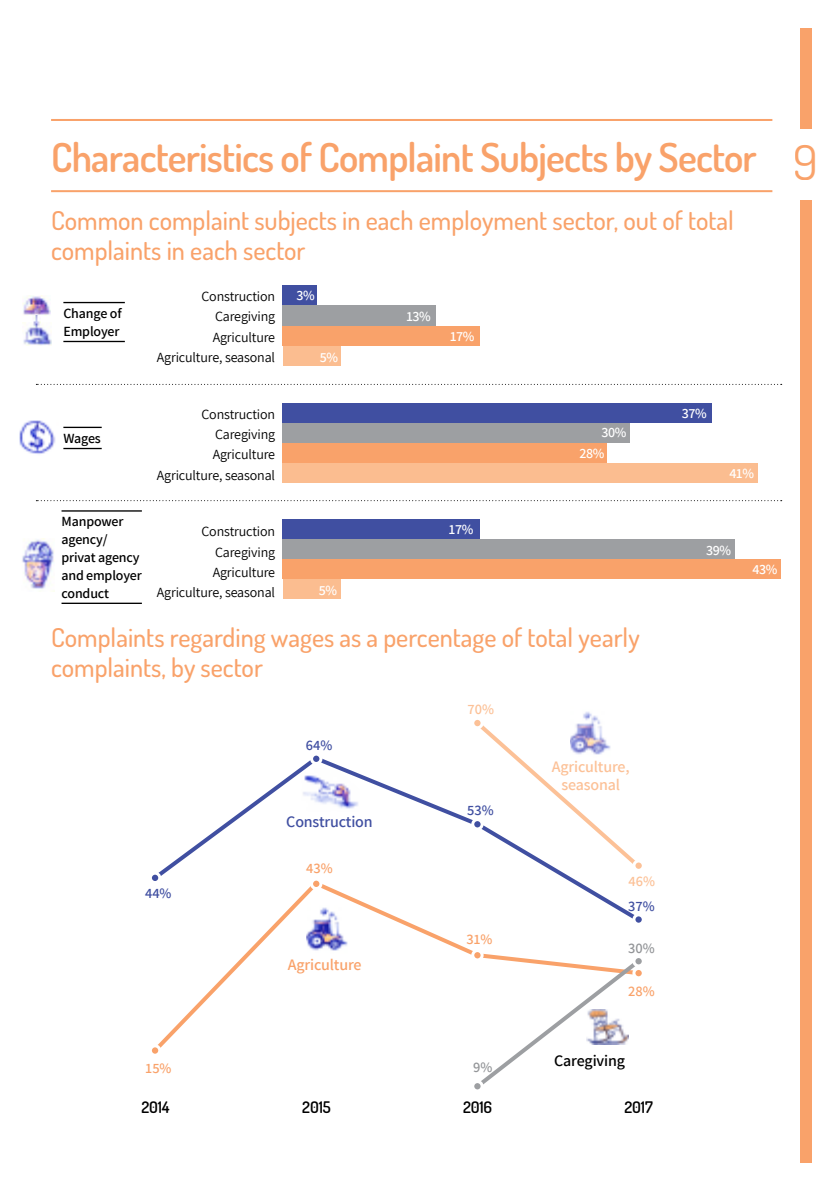
<style>
.page{position:relative;width:840px;height:1191px;background:#fff}
.page>*{position:absolute;margin:0;border:0;box-sizing:border-box;transform-origin:0 0}
.t1{font:600 40px "Dosis";letter-spacing:-.02em;color:#f9a26a}
.t2{font:500 26px/30px "Dosis";color:#f9a26a}
.t3{font:600 16px/18px "Assistant";letter-spacing:-.01em;color:#fcc197;text-align:center}
.t4{font:600 16px "Dosis";letter-spacing:-.01em;color:#000}
.t5{font:600 16px "Assistant";letter-spacing:-.01em;color:#404fa1}
.t6{font:600 16px "Assistant";letter-spacing:-.01em;color:#f9a26a}
.t7{font:600 16px "Assistant";letter-spacing:-.01em;color:#000}
.t8{font:600 14.4px "Assistant";color:#404fa1}
.t9{font:600 14.4px "Assistant";color:#f9a26a}
.t10{font:600 14.4px "Assistant";color:#fcc197}
.t11{font:600 14.4px "Assistant";color:#939598}
.t12{font:14px/20.2px "Assistant";letter-spacing:-.01em;color:#000;text-align:right}
.t13{font:600 14px/17.8px "Assistant";letter-spacing:-.01em;color:#000}
.t14{font:600 14px "Assistant";letter-spacing:-.03em;color:#fff}
.s1{font-weight:400;font-size:48px}
</style>
<div class="page">
<div style="left:800px;top:200px;width:11px;height:962px;background:#f9a26a"></div>
<div style="left:800px;top:28px;width:11px;height:101px;background:#f9a26a"></div>
<hr style="left:51px;top:119px;width:721px;height:2px;background:#f9a26a">
<hr style="left:51px;top:190px;width:721px;height:2px;background:#f9a26a">
<div style="left:282px;top:519px;width:197px;height:20px;background:#404fa1"></div>
<div style="left:282px;top:539px;width:452px;height:20px;background:#9d9fa2"></div>
<div style="left:282px;top:579px;width:58px;height:20px;background:#fbbd90"></div>
<div style="left:282px;top:559px;width:498px;height:20px;background:#f9a26a"></div>
<div style="left:282px;top:402px;width:429px;height:20px;background:#404fa1"></div>
<div style="left:282px;top:422px;width:348px;height:20px;background:#9d9fa2"></div>
<div style="left:282px;top:462px;width:475px;height:20px;background:#fbbd90"></div>
<div style="left:282px;top:442px;width:325px;height:20px;background:#f9a26a"></div>
<div style="left:282px;top:285px;width:35px;height:20px;background:#404fa1"></div>
<div style="left:282px;top:305px;width:153px;height:21px;background:#9d9fa2"></div>
<div style="left:282px;top:346px;width:58px;height:20px;background:#fbbd90"></div>
<div style="left:282px;top:326px;width:197px;height:20px;background:#f9a26a"></div>
<hr style="left:63px;top:302px;width:62px;height:1px;background:#000">
<hr style="left:63px;top:341px;width:62px;height:1px;background:#000">
<hr style="left:63px;top:427px;width:39px;height:1px;background:#000">
<hr style="left:63px;top:448px;width:39px;height:1px;background:#000">
<hr style="left:61px;top:510px;width:81px;height:1px;background:#000">
<hr style="left:61px;top:602px;width:81px;height:2px;background:#000">
<svg style="left:36px;top:384px;width:745px;height:1px"></svg>
<svg style="left:36px;top:500px;width:745px;height:1px"></svg>
<img style="left:19px;top:420px;width:37px;height:34px">
<img style="left:22px;top:539px;width:32px;height:50px">
<img style="left:22px;top:296px;width:28px;height:20px">
<img style="left:22px;top:322px;width:30px;height:23px">
<img style="left:32px;top:315px;width:8px;height:14px">
<svg style="left:480px;top:725px;width:34px;height:28px"></svg>
<svg style="left:159px;top:753px;width:475px;height:124px"></svg>
<svg style="left:157px;top:877px;width:477px;height:171px"></svg>
<svg style="left:471px;top:955px;width:164px;height:130px"></svg>
<div style="left:633px;top:861px;width:10px;height:9px;background:#fcc197;border-radius:50%"></div>
<div style="left:632px;top:859px;width:12px;height:13px;border:3px solid #fff;border-radius:50%"></div>
<div style="left:472px;top:718px;width:10px;height:9px;background:#fcc197;border-radius:50%"></div>
<div style="left:471px;top:717px;width:12px;height:12px;border:3px solid #fff;border-radius:50%"></div>
<div style="left:150px;top:873px;width:10px;height:9px;background:#404fa1;border-radius:50%"></div>
<div style="left:149px;top:871px;width:12px;height:13px;border:3px solid #fff;border-radius:50%"></div>
<div style="left:311px;top:754px;width:10px;height:9px;background:#404fa1;border-radius:50%"></div>
<div style="left:310px;top:752px;width:12px;height:13px;border:3px solid #fff;border-radius:50%"></div>
<div style="left:472px;top:819px;width:10px;height:10px;background:#404fa1;border-radius:50%"></div>
<div style="left:471px;top:818px;width:12px;height:12px;border:3px solid #fff;border-radius:50%"></div>
<div style="left:633px;top:915px;width:10px;height:9px;background:#404fa1;border-radius:50%"></div>
<div style="left:632px;top:913px;width:12px;height:12px;border:3px solid #fff;border-radius:50%"></div>
<div style="left:150px;top:1045px;width:10px;height:10px;background:#f9a26a;border-radius:50%"></div>
<div style="left:149px;top:1044px;width:12px;height:12px;border:3px solid #fff;border-radius:50%"></div>
<div style="left:311px;top:879px;width:10px;height:9px;background:#f9a26a;border-radius:50%"></div>
<div style="left:310px;top:877px;width:12px;height:13px;border:3px solid #fff;border-radius:50%"></div>
<div style="left:472px;top:950px;width:10px;height:10px;background:#f9a26a;border-radius:50%"></div>
<div style="left:471px;top:949px;width:12px;height:12px;border:3px solid #fff;border-radius:50%"></div>
<div style="left:633px;top:968px;width:10px;height:9px;background:#f9a26a;border-radius:50%"></div>
<div style="left:632px;top:967px;width:12px;height:12px;border:3px solid #fff;border-radius:50%"></div>
<div style="left:472px;top:1081px;width:10px;height:10px;background:#9d9fa2;border-radius:50%"></div>
<div style="left:471px;top:1080px;width:12px;height:12px;border:3px solid #fff;border-radius:50%"></div>
<div style="left:633px;top:956px;width:10px;height:10px;background:#9d9fa2;border-radius:50%"></div>
<div style="left:632px;top:955px;width:12px;height:12px;border:3px solid #fff;border-radius:50%"></div>
<img style="left:301px;top:768px;width:58px;height:43px">
<img style="left:307px;top:902px;width:41px;height:51px">
<img style="left:569px;top:711px;width:42px;height:46px">
<img style="left:586px;top:1009px;width:42px;height:35px">
<h1 class="t1" style="left:51px;top:131px;width:768px">Characteristics of Complaint Subjects by Sector <span class="s1">9</span></h1>
<h2 class="t2" style="left:51px;top:205px;width:684px">Common complaint subjects in each employment sector, out of total complaints in each sector</h2>
<p class="t13" style="left:63px;top:304px;width:60px">Change of<br>Employer</p>
<p class="t12" style="left:157px;top:285px;width:120px">Construction<br>Caregiving<br>Agriculture<br>Agriculture, seasonal</p>
<p class="t13" style="left:63px;top:428px;width:39px">Wages</p>
<p class="t13" style="left:61px;top:512px;width:82px">Manpower agency/ privat agency and employer conduct</p>
<p class="t12" style="left:157px;top:403px;width:120px">Construction<br>Caregiving<br>Agriculture<br>Agriculture, seasonal</p>
<p class="t12" style="left:157px;top:521px;width:120px">Construction<br>Caregiving<br>Agriculture<br>Agriculture, seasonal</p>
<p class="t14" style="left:296px;top:286px;width:20px">3%</p>
<p class="t14" style="left:320px;top:347px;width:20px">5%</p>
<p class="t14" style="left:318px;top:580px;width:20px">5%</p>
<p class="t14" style="left:406px;top:306px;width:26px">13%</p>
<p class="t14" style="left:450px;top:327px;width:26px">17%</p>
<p class="t14" style="left:448px;top:520px;width:26px">17%</p>
<p class="t14" style="left:601px;top:422px;width:26px">30%</p>
<p class="t14" style="left:579px;top:443px;width:26px">28%</p>
<h2 class="t2" style="left:51px;top:621px;width:589px">Complaints regarding wages as a percentage of total yearly complaints, by sector</h2>
<p class="t8" style="left:145px;top:883px;width:28px">44%</p>
<p class="t8" style="left:306px;top:736px;width:28px">64%</p>
<p class="t5" style="left:286px;top:810px;width:88px">Construction</p>
<p class="t9" style="left:306px;top:858px;width:28px">43%</p>
<p class="t6" style="left:287px;top:953px;width:75px">Agriculture</p>
<p class="t10" style="left:467px;top:699px;width:28px">70%</p>
<p class="t8" style="left:467px;top:800px;width:28px">53%</p>
<p class="t9" style="left:466px;top:929px;width:27px">31%</p>
<p class="t9" style="left:145px;top:1058px;width:27px">15%</p>
<p class="t11" style="left:473px;top:1057px;width:21px">9%</p>
<p class="t3" style="left:551px;top:757px;width:79px">Agriculture, seasonal</p>
<p class="t10" style="left:628px;top:871px;width:28px">46%</p>
<p class="t8" style="left:627px;top:896px;width:28px">37%</p>
<p class="t11" style="left:627px;top:938px;width:28px">30%</p>
<p class="t9" style="left:627px;top:981px;width:28px">28%</p>
<p class="t7" style="left:554px;top:1049px;width:72px">Caregiving</p>
<p class="t4" style="left:141px;top:1096px;width:30px">2014</p>
<p class="t4" style="left:302px;top:1096px;width:30px">2015</p>
<p class="t4" style="left:463px;top:1096px;width:31px">2016</p>
<p class="t4" style="left:624px;top:1096px;width:30px">2017</p>
<p class="t14" style="left:681px;top:403px;width:26px">37%</p>
<p class="t14" style="left:729px;top:464px;width:26px">41%</p>
<p class="t14" style="left:705px;top:540px;width:26px">39%</p>
<p class="t14" style="left:752px;top:559px;width:26px">43%</p>
</div>
